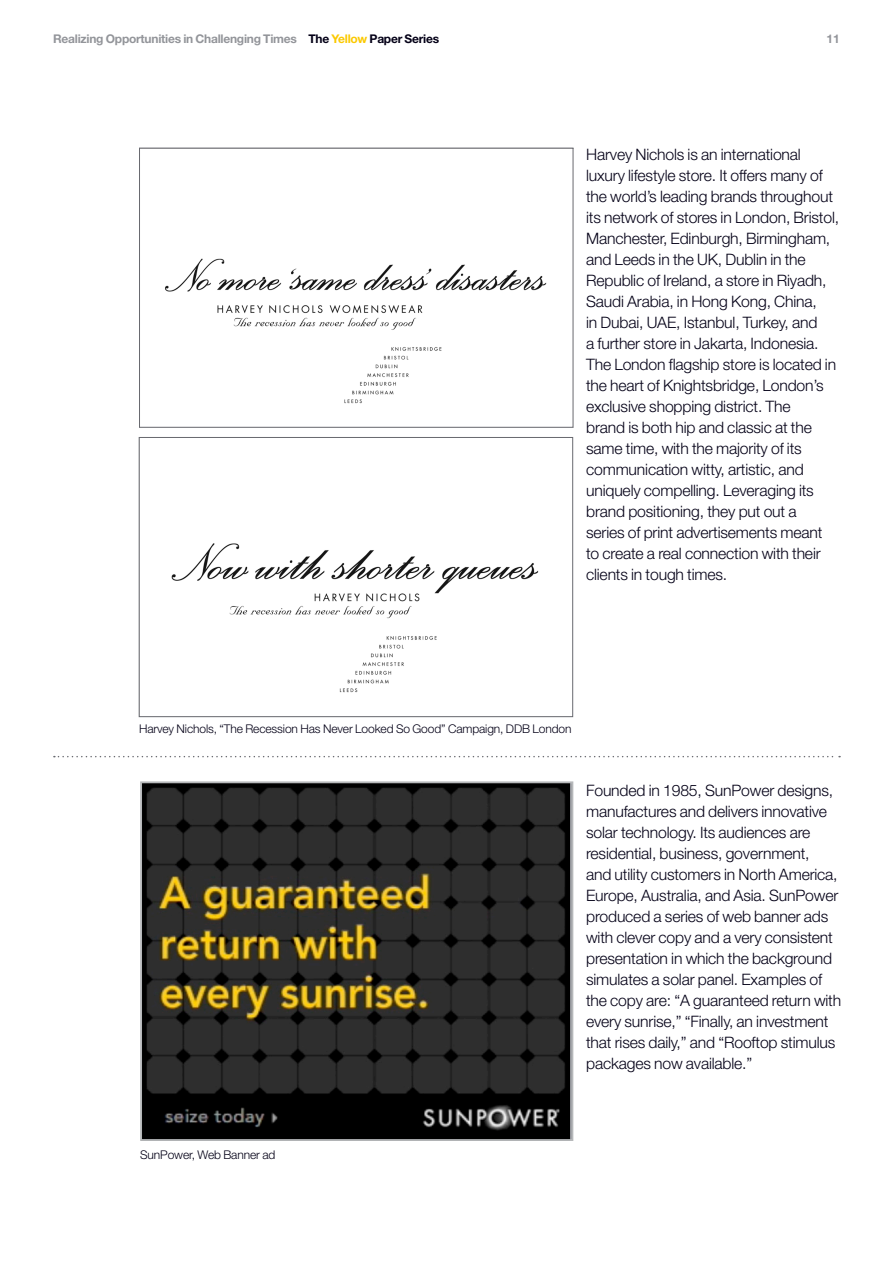
<style>
.page{position:relative;width:893px;height:1263px;background:#fff}
.page>*{position:absolute;margin:0;border:0;box-sizing:border-box;transform-origin:0 0}
.Body_10_5_14pt{font:300 15.75px/21px "Helvetica Neue LT Std";letter-spacing:-.01em;color:#040017}
.Captions_8_10pt{font:300 12px "Helvetica Neue LT Std";letter-spacing:-.01em;color:#040017}
.Yellow_paper_tiltle{font:700 12px "Helvetica Neue LT Std";letter-spacing:-.02em;color:#93959a}
.s1{color:#040017}
.s2{color:#fbc900}
</style>
<div class="page">
<img style="left:143px;top:784px;width:426px;height:354px">
<div style="left:140px;top:781px;width:433px;height:360px;border:2px solid #b6b8ba"></div>
<svg style="left:54px;top:756px;width:786px;height:1px"></svg>
<img style="left:165px;top:258px;width:382px;height:146px">
<div style="left:139px;top:148px;width:434px;height:280px;border:1px solid #68696f"></div>
<img style="left:171px;top:543px;width:368px;height:150px">
<div style="left:139px;top:437px;width:434px;height:280px;border:1px solid #68696f"></div>
<p class="Yellow_paper_tiltle" style="left:53px;top:31px;width:387px">Realizing Opportunities in Challenging Times <span class="s1">The</span> <span class="s2">Yellow</span> <span class="s1">Paper Series</span></p>
<p class="Yellow_paper_tiltle" style="left:827px;top:31px;width:15px">11</p>
<p class="Body_10_5_14pt" style="left:586px;top:143px;width:254px">Harvey Nichols is an international luxury lifestyle store. It offers many of the world’s leading brands throughout its network of stores in London, Bristol, Manchester, Edinburgh, Birmingham, and Leeds in the UK, Dublin in the Republic of Ireland, a store in Riyadh, Saudi Arabia, in Hong Kong, China,<br>in Dubai, UAE, Istanbul, Turkey, and<br>a further store in Jakarta, Indonesia.<br>The London flagship store is located in the heart of Knightsbridge, London’s exclusive shopping district. The<br>brand is both hip and classic at the same time, with the majority of its communication witty, artistic, and uniquely compelling. Leveraging its brand positioning, they put out a series of print advertisements meant to create a real connection with their clients in tough times.</p>
<p class="Captions_8_10pt" style="left:139px;top:721px;width:434px">Harvey Nichols, “The Recession Has Never Looked So Good” Campaign, DDB London</p>
<p class="Body_10_5_14pt" style="left:586px;top:779px;width:257px">Founded in 1985, SunPower designs, manufactures and delivers innovative solar technology. Its audiences are residential, business, government,<br>and utility customers in North America, Europe, Australia, and Asia. SunPower produced a series of web banner ads with clever copy and a very consistent presentation in which the background simulates a solar panel. Examples of the copy are: “A guaranteed return with every sunrise,” “Finally, an investment that rises daily,” and “Rooftop stimulus packages now available.”</p>
<p class="Captions_8_10pt" style="left:140px;top:1147px;width:137px">SunPower, Web Banner ad</p>
</div>
